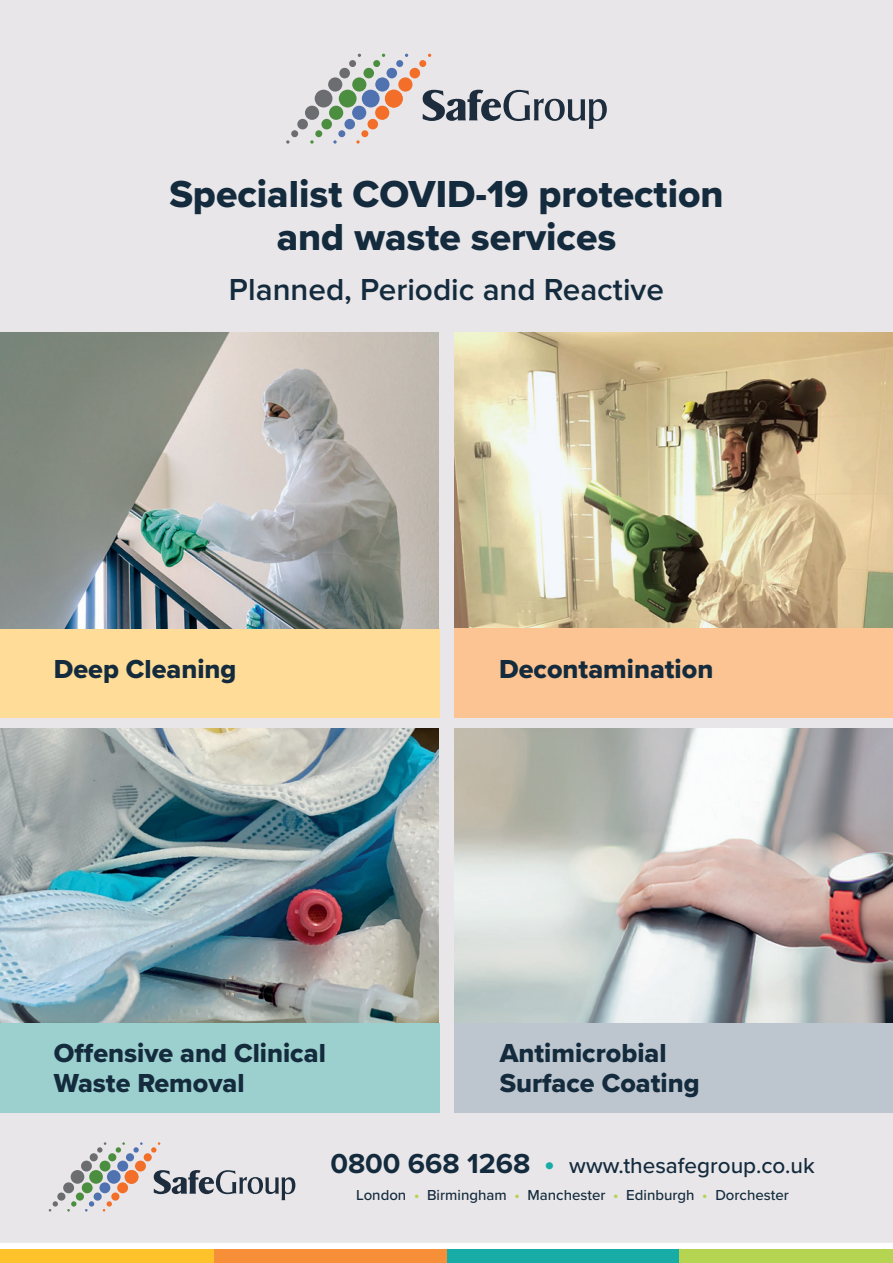
<style>
.page{position:relative;width:893px;height:1263px;background:#e8e6e8}
.page>*{position:absolute;margin:0;border:0;box-sizing:border-box;transform-origin:0 0}
.t1{font:39px/43.5px "Proxima Nova Extrabld";color:#142b3d;text-align:center}
.t2{font:600 31.5px "Proxima Nova";color:#142b3d}
.t3{font:27px/30px "Proxima Nova Extrabld";color:#142b3d}
.t4{font:500 22.5px "Proxima Nova";color:#142b3d}
.t5{font:500 15px "Proxima Nova";color:#142b3d}
.s1{font-weight:700;font-size:28.5px}
.s2{font-weight:700;font-size:30px;color:#17ada6}
.s3{font-weight:700;color:#b5d451}
</style>
<div class="page">
<div style="left:0;top:1243px;width:893px;height:6px;background:#fff"></div>
<div style="left:0;top:1249px;width:215px;height:14px;background:#fec22a"></div>
<div style="left:215px;top:1249px;width:233px;height:14px;background:#f68f37"></div>
<div style="left:447px;top:1249px;width:233px;height:14px;background:#17ada6"></div>
<div style="left:680px;top:1249px;width:213px;height:14px;background:#b5d451"></div>
<svg style="left:423px;top:90px;width:184px;height:39px"></svg>
<div style="left:398px;top:77px;width:14px;height:15px;background:#f36f29;border-radius:50%"></div>
<div style="left:410px;top:68px;width:10px;height:10px;background:#f36f29;border-radius:50%"></div>
<div style="left:419px;top:60px;width:7px;height:7px;background:#f36f29;border-radius:50%"></div>
<div style="left:385px;top:90px;width:18px;height:18px;background:#f36f29;border-radius:50%"></div>
<div style="left:375px;top:106px;width:14px;height:14px;background:#f36f29;border-radius:50%"></div>
<div style="left:367px;top:119px;width:11px;height:10px;background:#f36f29;border-radius:50%"></div>
<div style="left:361px;top:130px;width:7px;height:7px;background:#f36f29;border-radius:50%"></div>
<svg style="left:356px;top:140px;width:4px;height:4px"></svg>
<div style="left:329px;top:106px;width:14px;height:14px;background:#4c8e40;border-radius:50%"></div>
<div style="left:321px;top:119px;width:11px;height:10px;background:#4c8e40;border-radius:50%"></div>
<div style="left:315px;top:130px;width:7px;height:7px;background:#4c8e40;border-radius:50%"></div>
<svg style="left:310px;top:140px;width:4px;height:4px"></svg>
<div style="left:352px;top:77px;width:14px;height:15px;background:#4c8e40;border-radius:50%"></div>
<div style="left:363px;top:68px;width:11px;height:10px;background:#4c8e40;border-radius:50%"></div>
<div style="left:373px;top:60px;width:7px;height:7px;background:#4c8e40;border-radius:50%"></div>
<div style="left:339px;top:90px;width:18px;height:17px;background:#4c8e40;border-radius:50%"></div>
<div style="left:305px;top:106px;width:14px;height:14px;background:#6c6d70;border-radius:50%"></div>
<div style="left:297px;top:119px;width:11px;height:10px;background:#6c6d70;border-radius:50%"></div>
<div style="left:291px;top:130px;width:7px;height:7px;background:#6c6d70;border-radius:50%"></div>
<div style="left:328px;top:77px;width:14px;height:15px;background:#6c6d70;border-radius:50%"></div>
<div style="left:339px;top:68px;width:11px;height:10px;background:#6c6d70;border-radius:50%"></div>
<div style="left:349px;top:60px;width:7px;height:7px;background:#6c6d70;border-radius:50%"></div>
<div style="left:315px;top:90px;width:17px;height:17px;background:#6c6d70;border-radius:50%"></div>
<div style="left:362px;top:90px;width:18px;height:17px;background:#5172b0;border-radius:50%"></div>
<div style="left:352px;top:106px;width:14px;height:14px;background:#5172b0;border-radius:50%"></div>
<div style="left:344px;top:119px;width:11px;height:10px;background:#5172b0;border-radius:50%"></div>
<div style="left:338px;top:130px;width:7px;height:7px;background:#5172b0;border-radius:50%"></div>
<svg style="left:333px;top:140px;width:4px;height:4px"></svg>
<div style="left:375px;top:77px;width:14px;height:15px;background:#5172b0;border-radius:50%"></div>
<div style="left:386px;top:68px;width:11px;height:10px;background:#5172b0;border-radius:50%"></div>
<div style="left:396px;top:60px;width:7px;height:7px;background:#5172b0;border-radius:50%"></div>
<div style="left:0;top:628px;width:439px;height:90px;background:#ffdd98"></div>
<svg style="left:154px;top:1170px;width:141px;height:30px"></svg>
<div style="left:135px;top:1160px;width:11px;height:11px;background:#f36f29;border-radius:50%"></div>
<div style="left:144px;top:1153px;width:8px;height:8px;background:#f36f29;border-radius:50%"></div>
<svg style="left:151px;top:1142px;width:9px;height:10px"></svg>
<div style="left:125px;top:1170px;width:13px;height:14px;background:#f36f29;border-radius:50%"></div>
<div style="left:117px;top:1182px;width:11px;height:11px;background:#f36f29;border-radius:50%"></div>
<div style="left:111px;top:1192px;width:8px;height:8px;background:#f36f29;border-radius:50%"></div>
<svg style="left:103px;top:1201px;width:9px;height:10px"></svg>
<div style="left:82px;top:1182px;width:11px;height:11px;background:#4c8e40;border-radius:50%"></div>
<div style="left:76px;top:1192px;width:8px;height:8px;background:#4c8e40;border-radius:50%"></div>
<svg style="left:67px;top:1201px;width:9px;height:10px"></svg>
<div style="left:100px;top:1160px;width:10px;height:11px;background:#4c8e40;border-radius:50%"></div>
<div style="left:108px;top:1153px;width:8px;height:8px;background:#4c8e40;border-radius:50%"></div>
<svg style="left:116px;top:1142px;width:9px;height:10px"></svg>
<div style="left:89px;top:1170px;width:14px;height:14px;background:#4c8e40;border-radius:50%"></div>
<div style="left:63px;top:1182px;width:11px;height:11px;background:#6c6d70;border-radius:50%"></div>
<div style="left:57px;top:1192px;width:8px;height:8px;background:#6c6d70;border-radius:50%"></div>
<svg style="left:49px;top:1201px;width:9px;height:10px"></svg>
<div style="left:81px;top:1160px;width:11px;height:11px;background:#6c6d70;border-radius:50%"></div>
<div style="left:90px;top:1153px;width:8px;height:8px;background:#6c6d70;border-radius:50%"></div>
<svg style="left:97px;top:1142px;width:9px;height:10px"></svg>
<div style="left:71px;top:1170px;width:13px;height:14px;background:#6c6d70;border-radius:50%"></div>
<div style="left:107px;top:1170px;width:14px;height:14px;background:#5172b0;border-radius:50%"></div>
<div style="left:99px;top:1182px;width:11px;height:11px;background:#5172b0;border-radius:50%"></div>
<div style="left:94px;top:1192px;width:8px;height:8px;background:#5172b0;border-radius:50%"></div>
<svg style="left:85px;top:1201px;width:9px;height:10px"></svg>
<div style="left:117px;top:1160px;width:11px;height:11px;background:#5172b0;border-radius:50%"></div>
<div style="left:126px;top:1153px;width:8px;height:8px;background:#5172b0;border-radius:50%"></div>
<svg style="left:133px;top:1142px;width:10px;height:10px"></svg>
<img style="left:0;top:333px;width:439px;height:295px">
<img style="left:454px;top:333px;width:439px;height:295px">
<img style="left:0;top:728px;width:439px;height:296px">
<img style="left:454px;top:728px;width:439px;height:296px">
<div style="left:0;top:1024px;width:439px;height:89px;background:#9cd0ce"></div>
<div style="left:454px;top:628px;width:439px;height:90px;background:#fcc492"></div>
<div style="left:454px;top:1024px;width:439px;height:89px;background:#bdc6cf"></div>
<h1 class="t1" style="left:169px;top:172px;width:556px">Specialist COVID-19 protection and waste services</h1>
<p class="t2" style="left:229px;top:276px;width:437px">Planned, Periodic and Reactive</p>
<p class="t3" style="left:54px;top:653px;width:184px">Deep Cleaning</p>
<p class="t3" style="left:54px;top:1037px;width:273px">Offensive and Clinical<br>Waste Removal</p>
<p class="t3" style="left:499px;top:653px;width:216px">Decontamination</p>
<p class="t3" style="left:500px;top:1037px;width:201px">Antimicrobial<br>Surface Coating</p>
<p class="t4" style="left:330px;top:1149px;width:486px"><span class="s1">0800 668 1268</span> <span class="s2">•</span> www.thesafegroup.co.uk</p>
<p class="t5" style="left:356px;top:1184px;width:434px">London <span class="s3">•</span> Birmingham <span class="s3">•</span> Manchester <span class="s3">•</span> Edinburgh <span class="s3">•</span> Dorchester</p>
</div>
